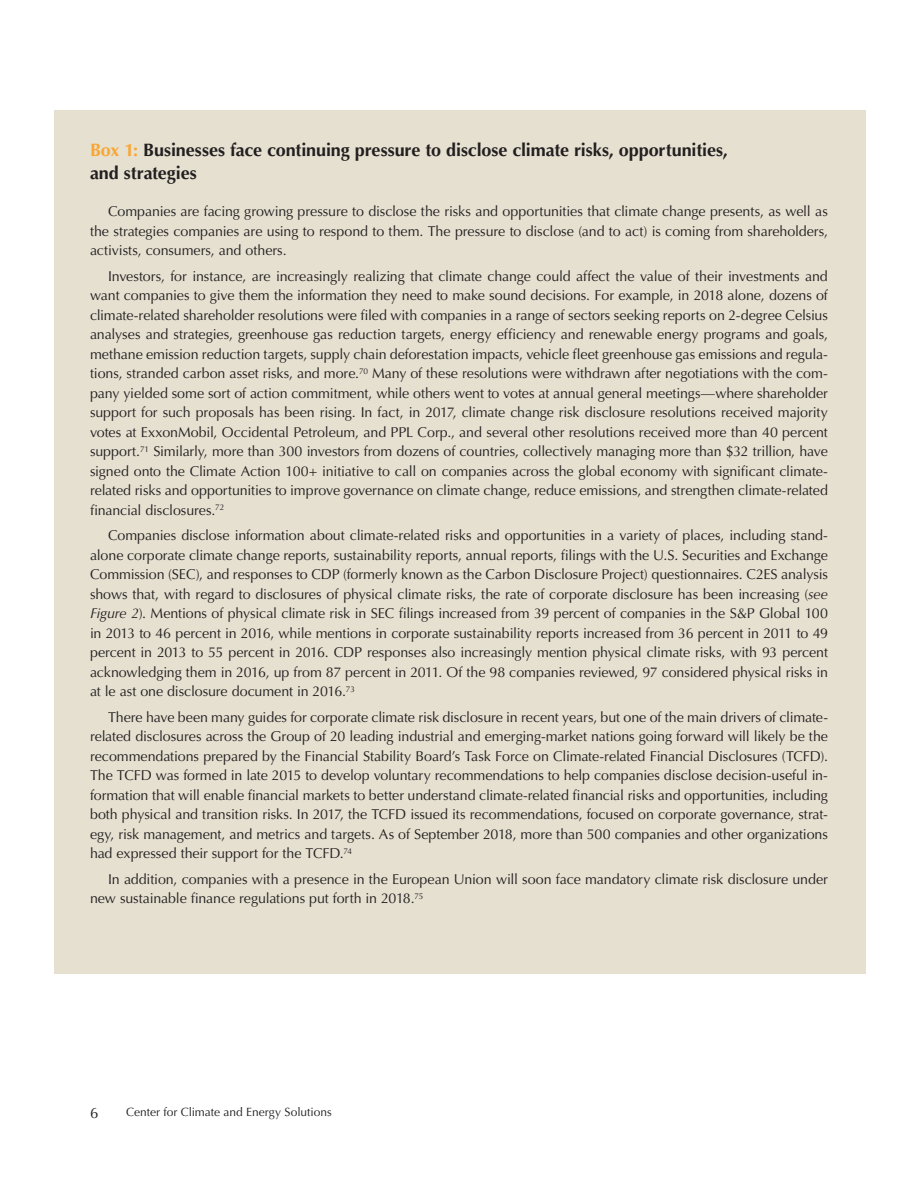
<style>
.page{position:relative;width:918px;height:1188px;background:#fff}
.page>*{position:absolute;margin:0;border:0;box-sizing:border-box;transform-origin:0 0}
.FCI_Figure_Box_Table{font:700 18px/22.5px "Optima LT Std";letter-spacing:-.005em;color:#231f20}
.t1{font:15px "Optima LT Std";color:#231f20}
.FCI_Box_Copy{font:14.25px/19.5px "Optima LT Std";letter-spacing:-.005em;color:#231f20;text-align:justify}
.t2{font:12px "Optima LT Std";color:#231f20}
.s1{color:#faa633}
.s2{font-style:italic}
</style>
<div class="page">
<div style="left:54px;top:110px;width:811px;height:864px;background:#e5e0d0"></div>
<p class="FCI_Figure_Box_Table" style="left:90px;top:139px;width:639px"><span class="s1">Box 1:</span> Businesses face continuing pressure to disclose climate risks, opportunities, and strategies</p>
<p class="FCI_Box_Copy" style="left:90px;top:202px;width:740px;text-indent:18px">Companies are facing growing pressure to disclose the risks and opportunities that climate change presents, as well as the strategies companies are using to respond to them. The pressure to disclose (and to act) is coming from shareholders, activists, consumers, and others.</p>
<p class="FCI_Box_Copy" style="left:90px;top:266px;width:740px;text-indent:18px">Investors, for instance, are increasingly realizing that climate change could affect the value of their investments and want companies to give them the information they need to make sound decisions. For example, in 2018 alone, dozens of climate-related shareholder resolutions were filed with companies in a range of sectors seeking reports on 2-degree Celsius analyses and strategies, greenhouse gas reduction targets, energy efficiency and renewable energy programs and goals, methane emission reduction targets, supply chain deforestation impacts, vehicle fleet greenhouse gas emissions and regula&shy;tions, stranded carbon asset risks, and more.<sup>70</sup> Many of these resolutions were withdrawn after negotiations with the com&shy;pany yielded some sort of action commitment, while others went to votes at annual general meetings—where shareholder support for such proposals has been rising. In fact, in 2017, climate change risk disclosure resolutions received majority votes at ExxonMobil, Occidental Petroleum, and PPL Corp., and several other resolutions received more than 40 percent support.<sup>71</sup> Similarly, more than 300 investors from dozens of countries, collectively managing more than $32 trillion, have signed onto the Climate Action 100+ initiative to call on companies across the global economy with significant climate&shy;related risks and opportunities to improve governance on climate change, reduce emissions, and strengthen climate-related financial disclosures.<sup>72</sup></p>
<p class="FCI_Box_Copy" style="left:90px;top:526px;width:740px;text-indent:18px">Companies disclose information about climate-related risks and opportunities in a variety of places, including stand&shy;alone corporate climate change reports, sustainability reports, annual reports, filings with the U.S. Securities and Exchange Commission (SEC), and responses to CDP (formerly known as the Carbon Disclosure Project) questionnaires. C2ES analysis shows that, with regard to disclosures of physical climate risks, the rate of corporate disclosure has been increasing (<span class="s2">see Figure 2</span>). Mentions of physical climate risk in SEC filings increased from 39 percent of companies in the S&amp;P Global 100 in 2013 to 46 percent in 2016, while mentions in corporate sustainability reports increased from 36 percent in 2011 to 49 percent in 2013 to 55 percent in 2016. CDP responses also increasingly mention physical climate risks, with 93 percent acknowledging them in 2016, up from 87 percent in 2011. Of the 98 companies reviewed, 97 considered physical risks in at le ast one disclosure document in 2016.<sup>73</sup></p>
<p class="FCI_Box_Copy" style="left:90px;top:707px;width:740px;text-indent:18px">There have been many guides for corporate climate risk disclosure in recent years, but one of the main drivers of climate&shy;related disclosures across the Group of 20 leading industrial and emerging-market nations going forward will likely be the recommendations prepared by the Financial Stability Board’s Task Force on Climate-related Financial Disclosures (TCFD).<br>The TCFD was formed in late 2015 to develop voluntary recommendations to help companies disclose decision-useful in&shy;formation that will enable financial markets to better understand climate-related financial risks and opportunities, including both physical and transition risks. In 2017, the TCFD issued its recommendations, focused on corporate governance, strat&shy;egy, risk management, and metrics and targets. As of September 2018, more than 500 companies and other organizations had expressed their support for the TCFD.<sup>74</sup></p>
<p class="FCI_Box_Copy" style="left:90px;top:869px;width:739px;text-indent:18px">In addition, companies with a presence in the European Union will soon face mandatory climate risk disclosure under new sustainable finance regulations put forth in 2018.<sup>75</sup></p>
<p class="t1" style="left:90px;top:1104px;width:10px">6</p>
<p class="t2" style="left:126px;top:1105px;width:207px">Center for Climate and Energy Solutions</p>
</div>
